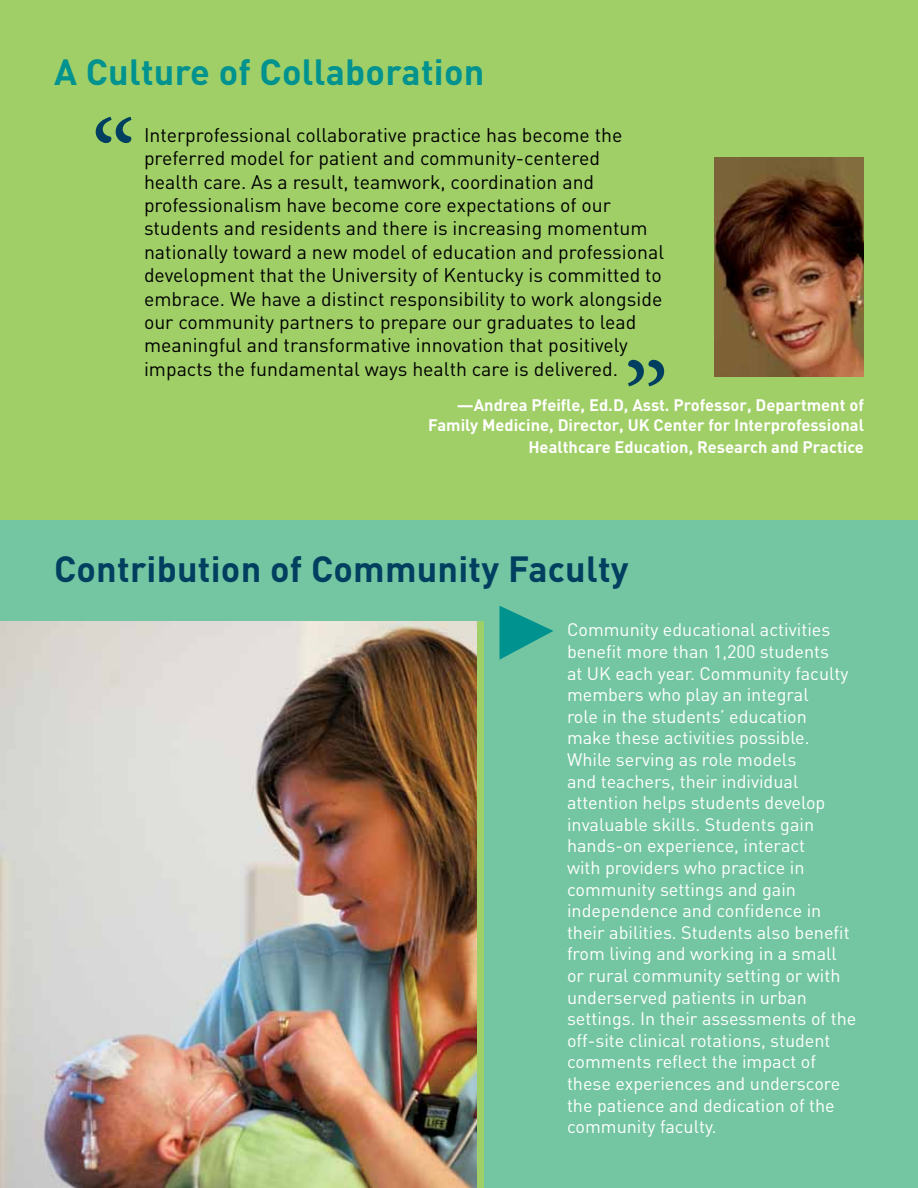
<style>
.page{position:relative;width:918px;height:1188px;background:#a0cf67}
.page>*{position:absolute;margin:0;border:0;box-sizing:border-box;transform-origin:0 0}
.t1{font:114px "Minion Pro";color:#003f5f}
.t2{font:700 36px "DIN";letter-spacing:.005em;color:#003f5f}
.t3{font:700 36px "DIN";letter-spacing:.005em;color:#00928f}
.t4{font:19.5px/23.4px "DIN";color:#000}
.t5{font:18px/21.6px "DIN";color:#fff}
.t6{font:700 16.5px/19.8px "DIN";color:#fff;text-align:right}
</style>
<div class="page">
<div style="left:0;top:520px;width:918px;height:668px;background:#73c6a1"></div>
<img style="left:715px;top:158px;width:149px;height:218px">
<img style="left:0;top:621px;width:478px;height:567px">
<svg style="left:500px;top:606px;width:54px;height:54px"></svg>
<div style="left:478px;top:621px;width:6px;height:567px;background:#a0cf67"></div>
<h2 class="t3" style="left:54px;top:49px;width:432px">A Culture of Collaboration</h2>
<h1 class="t1" style="left:91px;top:86px;width:47px">“</h1>
<p class="t4" style="left:144px;top:123px;width:522px">Interprofessional collaborative practice has become the preferred model for patient and community-centered<br>health care. As a result, teamwork, coordination and professionalism have become core expectations of our students and residents and there is increasing momentum nationally toward a new model of education and professional development that the University of Kentucky is committed to embrace. We have a distinct responsibility to work alongside our community partners to prepare our graduates to lead meaningful and transformative innovation that positively impacts the fundamental ways health care is delivered.</p>
<h1 class="t1" style="left:623px;top:328px;width:47px">”</h1>
<p class="t6" style="left:428px;top:395px;width:437px">—Andrea Pfeifle, Ed.D, Asst. Professor, Department of<br>Family Medicine, Director, UK Center for Interprofessional</p>
<p class="t6" style="left:528px;top:436px;width:337px">Healthcare Education, Research and Practice</p>
<h2 class="t2" style="left:54px;top:545px;width:576px">Contribution of Community Faculty</h2>
<p class="t5" style="left:567px;top:619px;width:291px">Community educational activities benefit more than 1,200 students<br>at UK each year. Community faculty members who play an integral<br>role in the students’ education<br>make these activities possible.<br>While serving as role models<br>and teachers, their individual attention helps students develop invaluable skills. Students gain hands-on experience, interact<br>with providers who practice in community settings and gain independence and confidence in their abilities. Students also benefit from living and working in a small or rural community setting or with underserved patients in urban settings. In their assessments of the off-site clinical rotations, student comments reflect the impact of these experiences and underscore the patience and dedication of the community faculty.</p>
</div>
